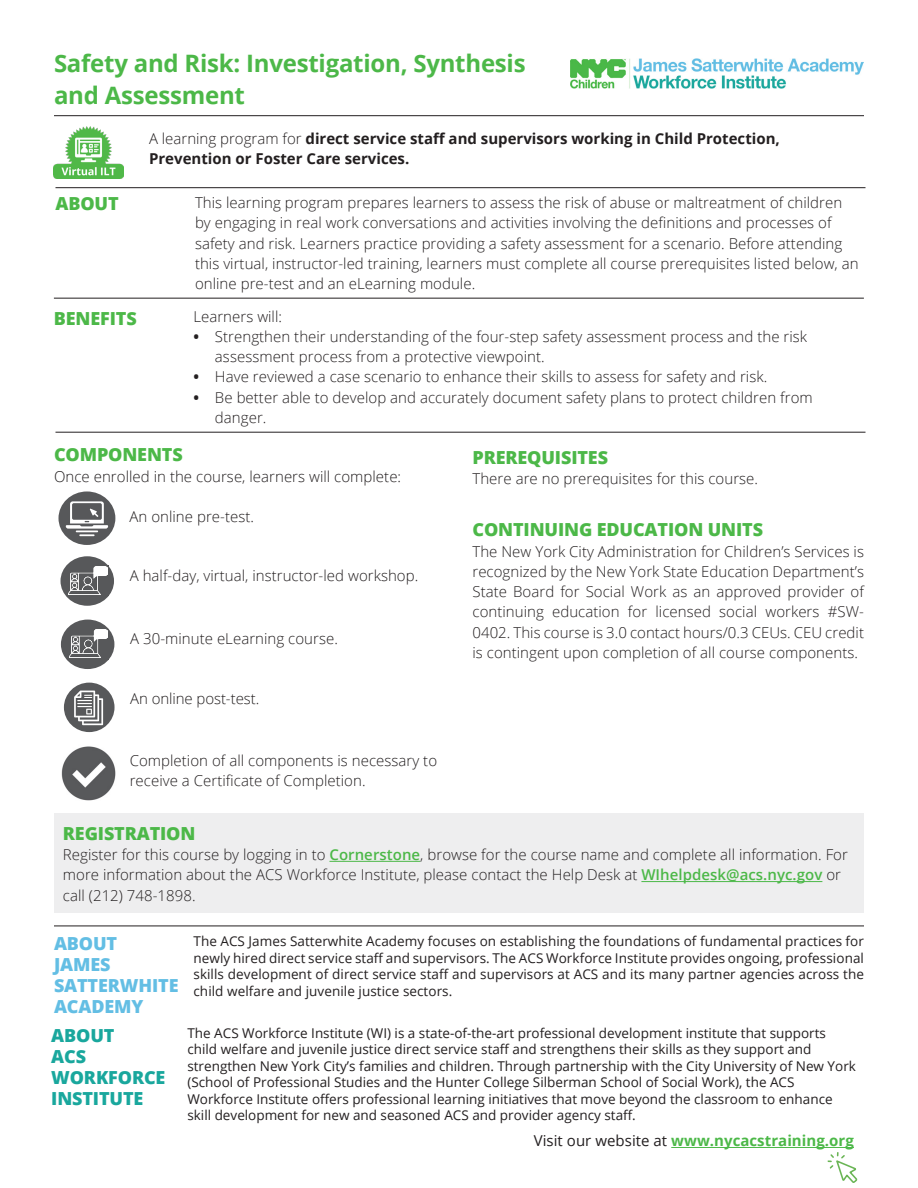
<style>
.page{position:relative;width:918px;height:1188px;background:#fff}
.page>*{position:absolute;margin:0;border:0;box-sizing:border-box;transform-origin:0 0}
.Flyer_Title{font:700 24px/31.5px "Open Sans";letter-spacing:-.01em;color:#4cb848}
.subhead_2_tighter{font:800 18px "Open Sans";letter-spacing:-.01em;color:#4cb848}
.subhead_2_tighter-2{font:800 18px/21px "Open Sans";letter-spacing:-.01em;color:#63bee4}
.subhead_2_tighter-3{font:800 18px/21px "Open Sans";letter-spacing:-.01em;color:#19a79d}
.Subhead_2{font:800 18px "Open Sans";letter-spacing:-.01em;color:#4cb848}
.Banner_text{font:800 18px "Open Sans";letter-spacing:-.01em;color:#4cb848}
.Body_Text{font:300 15px/20.2px "Open Sans";letter-spacing:.005em;color:#231f20}
.Body_Text_tighter{font:300 15px/20.2px "Open Sans";letter-spacing:.005em;color:#231f20;text-align:justify}
.Banner_text-2{font:300 15px/20.2px "Open Sans";letter-spacing:.005em;color:#231f20}
.Lead_In{font:700 15px "Open Sans";color:#231f20}
.Body_Text_bullet{font:300 15px "Open Sans";letter-spacing:.005em;color:#231f20}
.Banner_text-3{font:700 15px "Open Sans";letter-spacing:.005em;color:#4cb848}
.Sidebar_Text{font:13.5px/16.5px "Open Sans";color:#231f20;text-align:justify}
.s1{font-weight:300}
.s2{font-weight:700}
.s3{font-weight:600;color:#4cb848}
.s4{font-weight:400;color:#231f20}
</style>
<div class="page">
<div style="left:54px;top:813px;width:810px;height:100px;background:#eeeeef"></div>
<hr style="left:329px;top:861px;width:91px;height:1px;background:#4cb848">
<hr style="left:641px;top:881px;width:181px;height:1px;background:#4cb848">
<img style="left:61px;top:746px;width:55px;height:55px">
<hr style="left:54px;top:115px;width:810px;height:1px;background:#231f20">
<div style="left:61px;top:556px;width:53px;height:50px;background:#57585a;border-radius:50%"></div>
<svg style="left:69px;top:567px;width:39px;height:28px"></svg>
<img style="left:69px;top:566px;width:38px;height:28px">
<div style="left:61px;top:620px;width:53px;height:49px;background:#57585a;border-radius:50%"></div>
<div style="left:69px;top:629px;width:40px;height:30px;background:#57585a"></div>
<img style="left:69px;top:630px;width:39px;height:28px">
<img style="left:54px;top:127px;width:70px;height:52px">
<div style="left:58px;top:491px;width:57px;height:54px;background:#57585a;border-radius:50%"></div>
<svg style="left:66px;top:501px;width:42px;height:35px"></svg>
<div style="left:64px;top:683px;width:51px;height:49px;background:#57585a;border-radius:50%"></div>
<svg style="left:74px;top:691px;width:29px;height:34px"></svg>
<hr style="left:56px;top:187px;width:810px;height:1px;background:#231f20">
<hr style="left:56px;top:432px;width:810px;height:1px;background:#231f20">
<hr style="left:54px;top:926px;width:810px;height:1px;background:#231f20">
<hr style="left:54px;top:298px;width:810px;height:1px;background:#231f20">
<img style="left:570px;top:58px;width:294px;height:31px">
<hr style="left:671px;top:1147px;width:183px;height:1px;background:#4cb848">
<svg style="left:827px;top:1152px;width:31px;height:31px"></svg>
<p class="Flyer_Title" style="left:54px;top:47px;width:473px">Safety and Risk: Investigation, Synthesis and Assessment</p>
<p class="Lead_In" style="left:149px;top:128px;width:632px"><span class="s1">A learning program for</span> direct service staff and supervisors working in Child Protection,</p>
<p class="Lead_In" style="left:149px;top:148px;width:262px">Prevention or Foster Care services.</p>
<p class="subhead_2_tighter" style="left:56px;top:190px;width:65px">ABOUT</p>
<p class="subhead_2_tighter" style="left:54px;top:305px;width:84px">BENEFITS</p>
<p class="Body_Text" style="left:195px;top:192px;width:665px">This learning program prepares learners to assess the risk of abuse or maltreatment of children by engaging in real work conversations and activities involving the definitions and processes of safety and risk. Learners practice providing a safety assessment for a scenario. Before attending this virtual, instructor-led training, learners must complete all course prerequisites listed below, an online pre-test and an eLearning module.</p>
<p class="Body_Text" style="left:193px;top:306px;width:90px">Learners will:</p>
<p class="Body_Text" style="left:215px;top:326px;width:594px;text-indent:-22px"><span class="s2">•</span> Strengthen their understanding of the four-step safety assessment process and the risk assessment process from a protective viewpoint.</p>
<p class="Body_Text" style="left:193px;top:366px;width:575px"><span class="s2">•</span> Have reviewed a case scenario to enhance their skills to assess for safety and risk.</p>
<p class="Body_Text" style="left:215px;top:387px;width:599px;text-indent:-22px"><span class="s2">•</span> Be better able to develop and accurately document safety plans to protect children from danger.</p>
<p class="subhead_2_tighter" style="left:54px;top:440px;width:130px">COMPONENTS</p>
<p class="Body_Text_tighter" style="left:54px;top:466px;width:349px">Once enrolled in the course, learners will complete:</p>
<p class="Body_Text_bullet" style="left:129px;top:506px;width:126px">An online pre-test.</p>
<p class="Body_Text" style="left:130px;top:565px;width:290px">A half-day, virtual, instructor-led workshop.</p>
<p class="Body_Text" style="left:130px;top:628px;width:209px">A 30-minute eLearning course.</p>
<p class="Body_Text_tighter" style="left:130px;top:688px;width:131px">An online post-test.</p>
<p class="Body_Text" style="left:130px;top:750px;width:309px">Completion of all components is necessary to receive a Certificate of Completion.</p>
<p class="subhead_2_tighter" style="left:473px;top:443px;width:137px">PREREQUISITES</p>
<p class="Body_Text_bullet" style="left:472px;top:468px;width:287px">There are no prerequisites for this course.</p>
<p class="Subhead_2" style="left:472px;top:516px;width:292px">CONTINUING EDUCATION UNITS</p>
<p class="Body_Text_tighter" style="left:472px;top:541px;width:393px">The New York City Administration for Children’s Services is recognized by the New York State Education Department’s State Board for Social Work as an approved provider of continuing education for licensed social workers #SW-0402. This course is 3.0 contact hours/0.3 CEUs. CEU credit is contingent upon completion of all course components.</p>
<p class="Banner_text" style="left:63px;top:820px;width:134px">REGISTRATION</p>
<p class="Banner_text-2" style="left:63px;top:844px;width:787px">Register for this course by logging in to <span class="s3">Cornerstone</span>, browse for the course name and complete all information. For more information about the ACS Workforce Institute, please contact the Help Desk at <span class="s3">WIhelpdesk@acs.nyc.gov</span> or call (212) 748-1898.</p>
<p class="subhead_2_tighter-2" style="left:54px;top:932px;width:65px">ABOUT<br>JAMES</p>
<p class="subhead_2_tighter-2" style="left:54px;top:974px;width:126px">SATTERWHITE<br>ACADEMY</p>
<p class="subhead_2_tighter-3" style="left:51px;top:1024px;width:65px">ABOUT<br>ACS</p>
<p class="subhead_2_tighter-3" style="left:51px;top:1066px;width:116px">WORKFORCE<br>INSTITUTE</p>
<p class="Sidebar_Text" style="left:194px;top:933px;width:672px">The ACS James Satterwhite Academy focuses on establishing the foundations of fundamental practices for newly hired direct service staff and supervisors. The ACS Workforce Institute provides ongoing, professional skills development of direct service staff and supervisors at ACS and its many partner agencies across the child welfare and juvenile justice sectors.</p>
<p class="Sidebar_Text" style="left:187px;top:1024px;width:670px;text-align:left">The ACS Workforce Institute (WI) is a state-of-the-art professional development institute that supports child welfare and juvenile justice direct service staff and strengthens their skills as they support and strengthen New York City’s families and children. Through partnership with the City University of New York (School of Professional Studies and the Hunter College Silberman School of Social Work), the ACS Workforce Institute offers professional learning initiatives that move beyond the classroom to enhance skill development for new and seasoned ACS and provider agency staff.</p>
<p class="Banner_text-3" style="left:534px;top:1130px;width:322px"><span class="s4">Visit our website at</span> www.nycacstraining.org</p>
</div>
